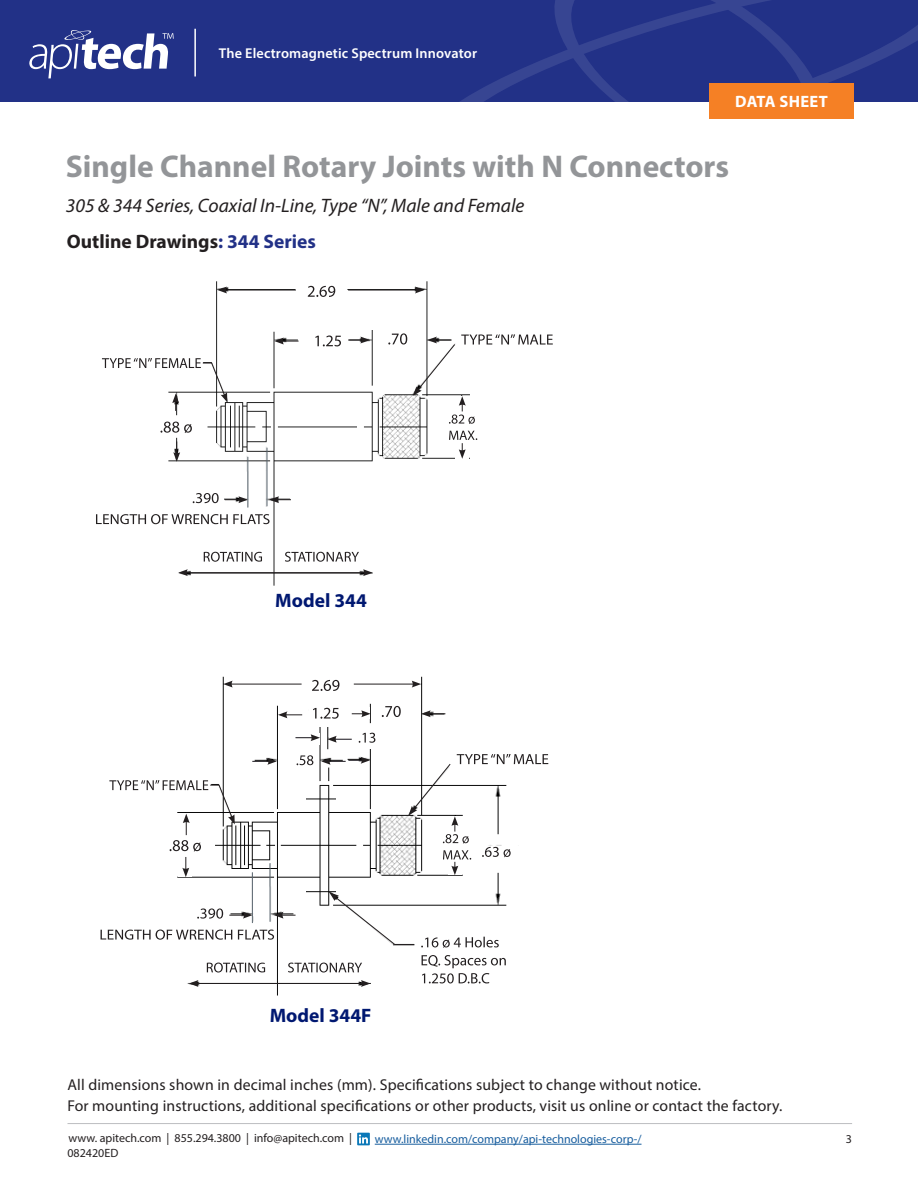
<style>
.page{position:relative;width:918px;height:1188px;background:#fff}
.page>*{position:absolute;margin:0;border:0;box-sizing:border-box;transform-origin:0 0}
.t1{font:700 31.5px "Myriad Pro";color:#939598}
.t2{font:italic 19.5px "Myriad Pro";color:#231f20}
.t3{font:700 19.5px "Myriad Pro";color:#231f20}
.t4{font:700 19.5px "Myriad Pro";color:#001871}
.t5{font:700 16.5px "Myriad Pro";letter-spacing:.02em;color:#fff}
.t6{font:15.75px/21px "Myriad Pro";letter-spacing:.01em;color:#231f20}
.t7{font:600 14.25px "Myriad Pro";letter-spacing:.01em;color:#fff}
.t8{font:12px "Myriad Pro";color:#231f20}
.t9{font:12px "Myriad Pro";color:#175d9e}
.s1{color:#223187}
</style>
<div class="page">
<div style="left:0;top:0;width:918px;height:102px;background:#223187"></div>
<svg style="left:460px;top:25px;width:458px;height:77px"></svg>
<svg style="left:539px;top:0;width:301px;height:119px"></svg>
<hr style="left:194px;top:29px;width:2px;height:47px;background:#fff">
<div style="left:710px;top:83px;width:144px;height:36px;background:#f58025"></div>
<svg style="left:29px;top:30px;width:145px;height:48px"></svg>
<hr style="left:68px;top:1123px;width:784px;height:1px;background:#bcbdc0">
<svg style="left:357px;top:1133px;width:13px;height:12px"></svg>
<svg style="left:359px;top:1134px;width:9px;height:9px"></svg>
<hr style="left:375px;top:1144px;width:267px;height:1px;background:#175d9e">
<img style="left:177px;top:676px;width:330px;height:320px">
<img style="left:168px;top:281px;width:281px;height:305px">
<div style="left:281px;top:550px;width:107px;height:17px;background:#fff"></div>
<svg style="left:285px;top:552px;width:74px;height:10px"></svg>
<div style="left:177px;top:549px;width:93px;height:19px;background:#fff"></div>
<svg style="left:204px;top:552px;width:58px;height:10px"></svg>
<div style="left:81px;top:356px;width:122px;height:14px;background:#fff"></div>
<div style="left:438px;top:413px;width:50px;height:28px;background:#fff"></div>
<div style="left:151px;top:418px;width:50px;height:19px;background:#fff"></div>
<svg style="left:161px;top:422px;width:31px;height:11px"></svg>
<div style="left:81px;top:508px;width:189px;height:24px;background:#fff"></div>
<svg style="left:96px;top:514px;width:174px;height:10px"></svg>
<div style="left:379px;top:333px;width:25px;height:16px;background:#fff"></div>
<svg style="left:388px;top:333px;width:19px;height:12px"></svg>
<div style="left:167px;top:493px;width:51px;height:15px;background:#fff"></div>
<svg style="left:193px;top:493px;width:26px;height:10px"></svg>
<div style="left:305px;top:331px;width:36px;height:17px;background:#fff"></div>
<svg style="left:315px;top:335px;width:26px;height:11px"></svg>
<div style="left:305px;top:282px;width:39px;height:16px;background:#fff"></div>
<svg style="left:308px;top:286px;width:27px;height:11px"></svg>
<hr style="left:225px;top:290px;width:71px;height:1px;background:#231f20">
<svg style="left:218px;top:287px;width:9px;height:6px"></svg>
<hr style="left:348px;top:290px;width:69px;height:1px;background:#231f20">
<svg style="left:415px;top:287px;width:9px;height:6px"></svg>
<svg style="left:274px;top:338px;width:25px;height:7px"></svg>
<svg style="left:348px;top:337px;width:22px;height:6px"></svg>
<svg style="left:225px;top:496px;width:22px;height:7px"></svg>
<svg style="left:270px;top:496px;width:21px;height:7px"></svg>
<svg style="left:173px;top:441px;width:7px;height:21px"></svg>
<hr style="left:185px;top:572px;width:181px;height:1px;background:#231f20">
<svg style="left:363px;top:569px;width:10px;height:7px"></svg>
<svg style="left:178px;top:569px;width:10px;height:7px"></svg>
<svg style="left:102px;top:358px;width:125px;height:53px"></svg>
<hr style="left:247px;top:457px;width:1px;height:51px;background:#5b6770">
<hr style="left:267px;top:448px;width:1px;height:58px;background:#5b6770">
<div style="left:305px;top:676px;width:45px;height:16px;background:#fff"></div>
<svg style="left:312px;top:680px;width:27px;height:11px"></svg>
<div style="left:309px;top:705px;width:36px;height:16px;background:#fff"></div>
<svg style="left:313px;top:708px;width:26px;height:11px"></svg>
<div style="left:86px;top:923px;width:188px;height:25px;background:#fff"></div>
<svg style="left:101px;top:930px;width:173px;height:10px"></svg>
<div style="left:172px;top:908px;width:50px;height:15px;background:#fff"></div>
<svg style="left:197px;top:908px;width:26px;height:11px"></svg>
<svg style="left:229px;top:912px;width:23px;height:7px"></svg>
<svg style="left:274px;top:912px;width:22px;height:7px"></svg>
<hr style="left:252px;top:872px;width:1px;height:51px;background:#5b6770">
<hr style="left:270px;top:863px;width:1px;height:59px;background:#5b6770">
<div style="left:284px;top:961px;width:107px;height:17px;background:#fff"></div>
<svg style="left:288px;top:963px;width:74px;height:10px"></svg>
<div style="left:180px;top:959px;width:93px;height:19px;background:#fff"></div>
<svg style="left:207px;top:963px;width:58px;height:10px"></svg>
<hr style="left:196px;top:983px;width:167px;height:1px;background:#231f20">
<svg style="left:361px;top:980px;width:9px;height:7px"></svg>
<svg style="left:189px;top:980px;width:9px;height:7px"></svg>
<div style="left:89px;top:778px;width:121px;height:14px;background:#fff"></div>
<div style="left:456px;top:752px;width:105px;height:22px;background:#fff"></div>
<svg style="left:421px;top:710px;width:24px;height:7px"></svg>
<svg style="left:449px;top:431px;width:28px;height:28px"></svg>
<svg style="left:413px;top:334px;width:140px;height:90px"></svg>
<div style="left:373px;top:705px;width:31px;height:16px;background:#fff"></div>
<svg style="left:382px;top:706px;width:19px;height:11px"></svg>
<div style="left:290px;top:752px;width:28px;height:19px;background:#fff"></div>
<svg style="left:297px;top:755px;width:16px;height:10px"></svg>
<div style="left:354px;top:730px;width:28px;height:19px;background:#fff"></div>
<svg style="left:359px;top:733px;width:16px;height:10px"></svg>
<svg style="left:409px;top:754px;width:139px;height:121px"></svg>
<div style="left:421px;top:937px;width:122px;height:50px;background:#fff"></div>
<svg style="left:422px;top:955px;width:84px;height:28px"></svg>
<svg style="left:421px;top:937px;width:78px;height:11px"></svg>
<svg style="left:329px;top:892px;width:86px;height:53px"></svg>
<div style="left:224px;top:677px;width:81px;height:11px;background:#fff"></div>
<div style="left:343px;top:679px;width:78px;height:11px;background:#fff"></div>
<hr style="left:230px;top:684px;width:72px;height:1px;background:#231f20">
<svg style="left:223px;top:681px;width:10px;height:7px"></svg>
<hr style="left:354px;top:684px;width:60px;height:1px;background:#231f20">
<svg style="left:412px;top:681px;width:9px;height:7px"></svg>
<div style="left:278px;top:708px;width:27px;height:11px;background:#fff"></div>
<div style="left:343px;top:708px;width:27px;height:11px;background:#fff"></div>
<svg style="left:278px;top:711px;width:24px;height:7px"></svg>
<svg style="left:352px;top:710px;width:19px;height:7px"></svg>
<svg style="left:109px;top:780px;width:126px;height:97px"></svg>
<svg style="left:252px;top:758px;width:25px;height:7px"></svg>
<svg style="left:321px;top:757px;width:49px;height:8px"></svg>
<div style="left:293px;top:734px;width:27px;height:11px;background:#fff"></div>
<svg style="left:296px;top:734px;width:24px;height:7px"></svg>
<div style="left:329px;top:733px;width:27px;height:11px;background:#fff"></div>
<svg style="left:327px;top:736px;width:25px;height:7px"></svg>
<p class="t7" style="left:219px;top:44px;width:260px">The Electromagnetic Spectrum Innovator</p>
<p class="t5" style="left:735px;top:91px;width:94px">DATA SHEET</p>
<h1 class="t1" style="left:66px;top:146px;width:665px">Single Channel Rotary Joints with N Connectors</h1>
<p class="t2" style="left:66px;top:193px;width:460px">305 &amp; 344 Series, Coaxial In-Line, Type “N”, Male and Female</p>
<p class="t3" style="left:67px;top:228px;width:251px">Outline Drawings<span class="s1">: 344 Series</span></p>
<p class="t4" style="left:275px;top:588px;width:93px">Model 344</p>
<p class="t4" style="left:270px;top:1003px;width:103px">Model 344F</p>
<p class="t6" style="left:67px;top:1074px;width:717px">All dimensions shown in decimal inches (mm). Specifications subject to change without notice.<br>For mounting instructions, additional specifications or other products, visit us online or contact the factory.</p>
<p class="t8" style="left:68px;top:1131px;width:285px">www. apitech.com | 855.294.3800 | info@apitech.com |</p>
<p class="t8" style="left:846px;top:1132px;width:8px">3</p>
<p class="t8" style="left:68px;top:1146px;width:52px">082420ED</p>
<p class="t9" style="left:375px;top:1132px;width:268px">www.linkedin.com/company/api-technologies-corp-/</p>
</div>
